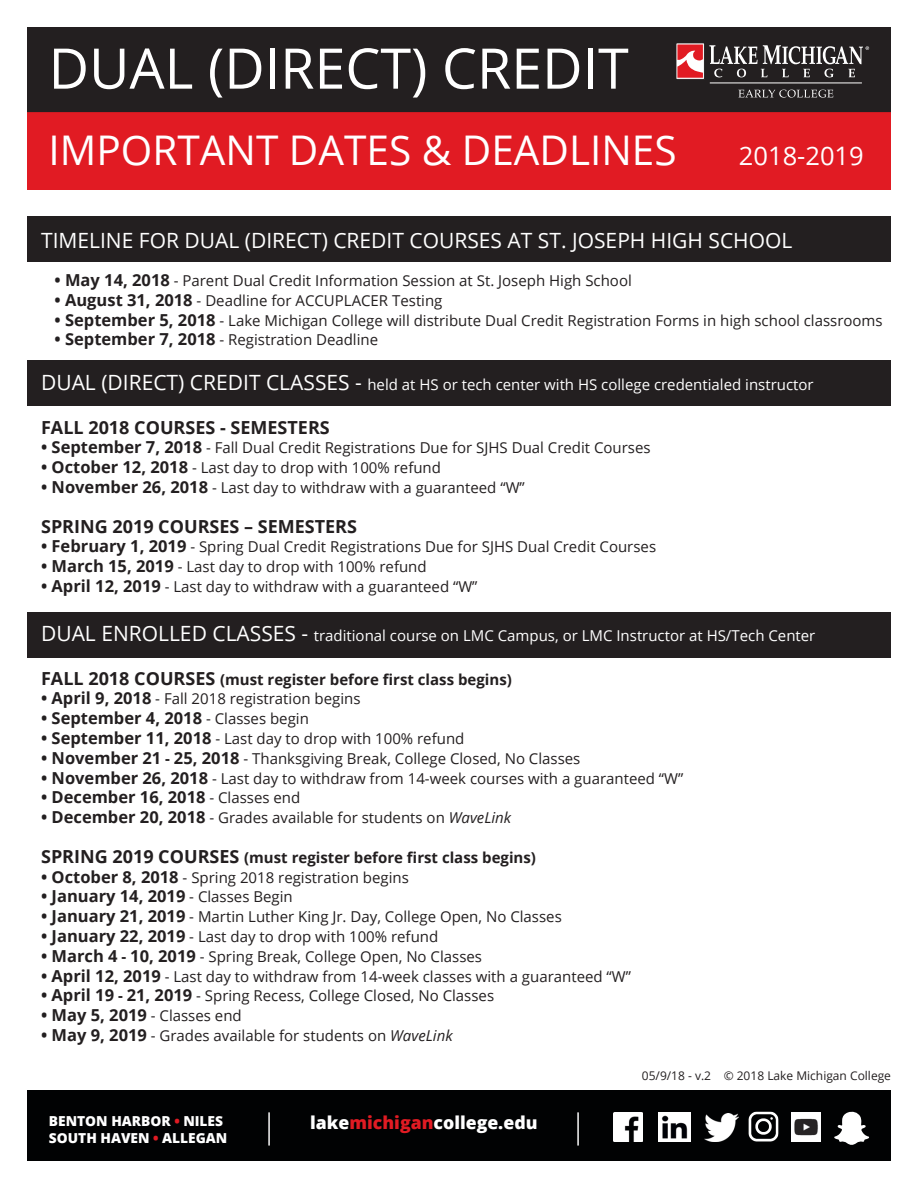
<style>
.page{position:relative;width:918px;height:1188px;background:#fff}
.page>*{position:absolute;margin:0;border:0;box-sizing:border-box;transform-origin:0 0}
.t1{font:56.1px "Open Sans";color:#fff}
.t2{font:40.95px "Open Sans";color:#fff}
.t3{font:25.5px "Open Sans";color:#fff}
.t4{font:21px "Open Sans";color:#fff}
.t5{font:700 18px "Open Sans";color:#231f20}
.t6{font:800 17.7px "Open Sans";color:#fff}
.t7{font:700 16.5px "Open Sans";color:#231f20}
.t8{font:15px "Open Sans";color:#231f20}
.t9{font:15px "Open Sans";color:#fff}
.t10{font:700 15px "Open Sans";color:#231f20}
.t11{font:800 13.8px/17px "Open Sans";color:#fff}
.t12{font:12px "Open Sans";color:#231f20}
.s1{font-weight:700;font-size:16.5px}
.s2{font-size:21px}
.s3{font-size:18px}
.s4{font-weight:400;font-size:15px}
.s5{font-weight:700}
.s6{font-style:italic}
.s7{color:#e11b23}
</style>
<div class="page">
<div style="left:27px;top:27px;width:864px;height:162px;background:#e11b23"></div>
<div style="left:27px;top:216px;width:864px;height:45px;background:#231f20"></div>
<div style="left:27px;top:360px;width:864px;height:46px;background:#231f20"></div>
<div style="left:27px;top:612px;width:864px;height:46px;background:#231f20"></div>
<div style="left:28px;top:28px;width:862px;height:83px;background:#231f20"></div>
<div style="left:27px;top:27px;width:864px;height:85px;border:2px solid #231f20"></div>
<hr style="left:710px;top:83px;width:152px;height:1px;background:#fff">
<svg style="left:738px;top:90px;width:95px;height:8px"></svg>
<div style="left:676px;top:43px;width:29px;height:37px;border:1px solid #231f20"></div>
<svg style="left:677px;top:45px;width:26px;height:33px"></svg>
<svg style="left:709px;top:45px;width:160px;height:32px"></svg>
<div style="left:27px;top:1091px;width:864px;height:70px;background:#010203"></div>
<img style="left:614px;top:1112px;width:28px;height:29px">
<img style="left:705px;top:1114px;width:34px;height:28px">
<img style="left:748px;top:1111px;width:31px;height:31px">
<img style="left:659px;top:1112px;width:31px;height:29px">
<svg style="left:834px;top:1111px;width:35px;height:34px"></svg>
<img style="left:791px;top:1112px;width:29px;height:29px">
<hr style="left:268px;top:1112px;width:2px;height:34px;background:#fff">
<hr style="left:577px;top:1112px;width:2px;height:34px;background:#fff">
<h1 class="t1" style="left:49px;top:30px;width:582px">DUAL (DIRECT) CREDIT</h1>
<h2 class="t2" style="left:49px;top:122px;width:630px">IMPORTANT DATES &amp; DEADLINES</h2>
<h3 class="t3" style="left:739px;top:138px;width:126px">2018-2019</h3>
<h3 class="t4" style="left:41px;top:226px;width:753px">TIMELINE FOR DUAL (DIRECT) CREDIT COURSES AT ST. JOSEPH HIGH SCHOOL</h3>
<p class="t8" style="left:55px;top:270px;width:579px"><span class="s1">• May 14, 2018</span> - Parent Dual Credit Information Session at St. Joseph High School</p>
<p class="t8" style="left:55px;top:290px;width:389px"><span class="s1">• August 31, 2018</span> - Deadline for ACCUPLACER Testing</p>
<p class="t8" style="left:55px;top:310px;width:830px"><span class="s1">• September 5, 2018</span> - Lake Michigan College will distribute Dual Credit Registration Forms in high school classrooms</p>
<p class="t8" style="left:55px;top:330px;width:325px"><span class="s1">• September 7, 2018</span> - Registration Deadline</p>
<p class="t9" style="left:41px;top:375px;width:774px"><span class="s2">DUAL (DIRECT) CREDIT CLASSES -</span> held at HS or tech center with HS college credentialed instructor</p>
<p class="t5" style="left:41px;top:414px;width:290px">FALL 2018 COURSES - SEMESTERS</p>
<p class="t8" style="left:41px;top:438px;width:611px"><span class="s1">• September 7, 2018</span> - Fall Dual Credit Registrations Due for SJHS Dual Credit Courses</p>
<p class="t8" style="left:41px;top:457px;width:401px"><span class="s1">• October 12, 2018</span> - Last day to drop with 100% refund</p>
<p class="t8" style="left:41px;top:477px;width:485px"><span class="s1">• November 26, 2018</span> - Last day to withdraw with a guaranteed “W”</p>
<p class="t5" style="left:41px;top:513px;width:318px">SPRING 2019 COURSES – SEMESTERS</p>
<p class="t8" style="left:41px;top:537px;width:617px"><span class="s1">• February 1, 2019</span> - Spring Dual Credit Registrations Due for SJHS Dual Credit Courses</p>
<p class="t8" style="left:41px;top:556px;width:387px"><span class="s1">• March 15, 2019</span> - Last day to drop with 100% refund</p>
<p class="t8" style="left:41px;top:576px;width:438px"><span class="s1">• April 12, 2019</span> - Last day to withdraw with a guaranteed “W”</p>
<p class="t9" style="left:41px;top:625px;width:776px"><span class="s2">DUAL ENROLLED CLASSES -</span> traditional course on LMC Campus, or LMC Instructor at HS/Tech Center</p>
<p class="t10" style="left:41px;top:669px;width:472px"><span class="s3">FALL 2018 COURSES</span> (must register before first class begins)</p>
<p class="t8" style="left:41px;top:689px;width:321px"><span class="s1">• April 9, 2018</span> - Fall 2018 registration begins</p>
<p class="t7" style="left:41px;top:707px;width:269px">• September 4, 2018 <span class="s4">- Classes begin</span></p>
<p class="t8" style="left:41px;top:728px;width:425px"><span class="s1">• September 11, 2018</span> - Last day to drop with 100% refund</p>
<p class="t8" style="left:41px;top:748px;width:541px"><span class="s1">• November 21</span> <span class="s5">-</span> <span class="s1">25, 2018</span> - Thanksgiving Break, College Closed, No Classes</p>
<p class="t8" style="left:41px;top:768px;width:644px"><span class="s1">• November 26, 2018</span> - Last day to withdraw from 14-week courses with a guaranteed “W”</p>
<p class="t7" style="left:41px;top:786px;width:261px">• December 16, 2018 <span class="s4">- Classes end</span></p>
<p class="t8" style="left:41px;top:808px;width:472px"><span class="s1">• December 20, 2018</span> - Grades available for students on <span class="s6">WaveLink</span></p>
<p class="t10" style="left:41px;top:847px;width:496px"><span class="s3">SPRING 2019 COURSES</span> (must register before first class begins)</p>
<p class="t8" style="left:41px;top:867px;width:369px"><span class="s1">• October 8, 2018</span> - Spring 2018 registration begins</p>
<p class="t7" style="left:41px;top:885px;width:253px">• January 14, 2019 <span class="s4">- Classes Begin</span></p>
<p class="t8" style="left:41px;top:907px;width:522px"><span class="s1">• January 21, 2019</span> - Martin Luther King Jr. Day, College Open, No Classes</p>
<p class="t8" style="left:41px;top:926px;width:399px"><span class="s1">• January 22, 2019</span> - Last day to drop with 100% refund</p>
<p class="t8" style="left:41px;top:946px;width:442px"><span class="s1">• March 4</span> <span class="s5">-</span> <span class="s1">10, 2019</span> - Spring Break, College Open, No Classes</p>
<p class="t8" style="left:41px;top:966px;width:591px"><span class="s1">• April 12, 2019</span> - Last day to withdraw from 14-week classes with a guaranteed “W”</p>
<p class="t8" style="left:41px;top:986px;width:455px"><span class="s1">• April 19</span> <span class="s5">-</span> <span class="s1">21, 2019</span> - Spring Recess, College Closed, No Classes</p>
<p class="t8" style="left:41px;top:1006px;width:202px"><span class="s1">• May 5, 2019</span> - Classes end</p>
<p class="t8" style="left:41px;top:1025px;width:413px"><span class="s1">• May 9, 2019</span> - Grades available for students on <span class="s6">WaveLink</span></p>
<p class="t12" style="left:642px;top:1068px;width:251px">05/9/18 - v.2 © 2018 Lake Michigan College</p>
<p class="t11" style="left:49px;top:1112px;width:180px">BENTON HARBOR <span class="s7">•</span> NILES<br>SOUTH HAVEN <span class="s7">•</span> ALLEGAN</p>
<p class="t6" style="left:310px;top:1109px;width:229px">lake<span class="s7">michigan</span>college.edu</p>
</div>
